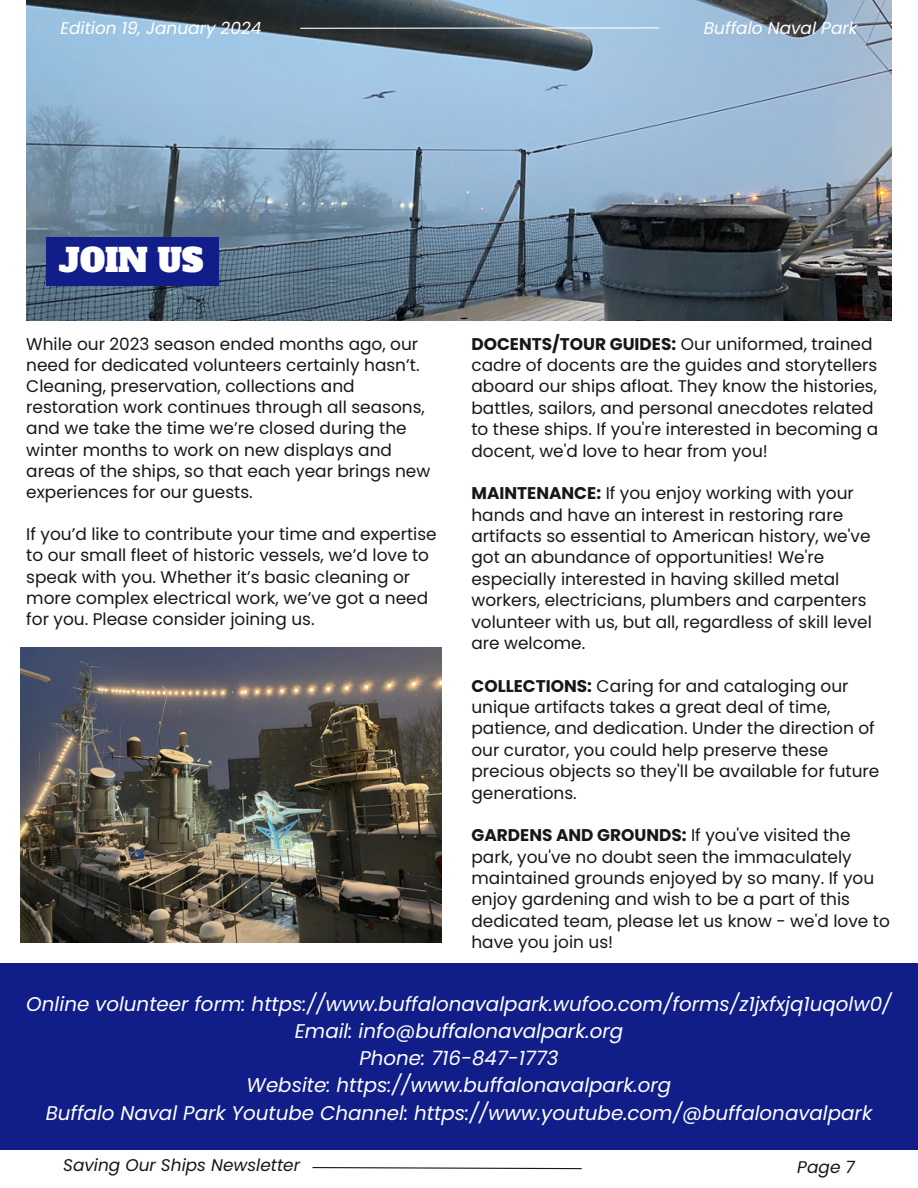
<style>
.page{position:relative;width:918px;height:1188px;background:#fff}
.page>*{position:absolute;margin:0;border:0;box-sizing:border-box;transform-origin:0 0}
.t1{font:31.65px "Alfa Slab One";color:#fff}
.t2{font:italic 19.8px/27.3px "Poppins";color:#fff;text-align:center}
.t3{font:16.95px/21.3px "Poppins";color:#171717}
.t4{font:italic 16.95px "Poppins";color:#fff}
.t5{font:italic 16.95px "Poppins";color:#171717}
.s1{font-weight:700}
</style>
<div class="page">
<img style="left:26px;top:0;width:865px;height:320px">
<div style="left:47px;top:238px;width:172px;height:48px;background:#111d89"></div>
<hr style="left:300px;top:27px;width:359px;height:2px;background:#fff">
<svg style="left:312px;top:1167px;width:270px;height:3px"></svg>
<div style="left:0;top:964px;width:918px;height:186px;background:#111d89"></div>
<img style="left:20px;top:648px;width:421px;height:295px">
<p class="t4" style="left:60px;top:16px;width:203px">Edition 19, January 2024</p>
<p class="t4" style="left:704px;top:16px;width:155px">Buffalo Naval Park</p>
<p class="t1" style="left:59px;top:240px;width:146px">JOIN US</p>
<h2 class="t3" style="left:26px;top:333px;width:406px">While our 2023 season ended months ago, our need for dedicated volunteers certainly hasn’t.<br>Cleaning, preservation, collections and restoration work continues through all seasons, and we take the time we’re closed during the winter months to work on new displays and areas of the ships, so that each year brings new experiences for our guests.</h2>
<p class="t3" style="left:26px;top:524px;width:412px">If you’d like to contribute your time and expertise to our small fleet of historic vessels, we’d love to speak with you. Whether it’s basic cleaning or more complex electrical work, we’ve got a need for you. Please consider joining us.</p>
<p class="t3" style="left:471px;top:333px;width:408px"><span class="s1">DOCENTS/TOUR GUIDES:</span> Our uniformed, trained cadre of docents are the guides and storytellers aboard our ships afloat. They know the histories, battles, sailors, and personal anecdotes related to these ships. If you're interested in becoming a docent, we'd love to hear from you!</p>
<p class="t3" style="left:471px;top:483px;width:402px"><span class="s1">MAINTENANCE:</span> If you enjoy working with your hands and have an interest in restoring rare artifacts so essential to American history, we've got an abundance of opportunities! We're especially interested in having skilled metal workers, electricians, plumbers and carpenters volunteer with us, but all, regardless of skill level are welcome.</p>
<p class="t3" style="left:471px;top:675px;width:409px"><span class="s1">COLLECTIONS:</span> Caring for and cataloging our unique artifacts takes a great deal of time, patience, and dedication. Under the direction of our curator, you could help preserve these precious objects so they'll be available for future generations.</p>
<p class="t3" style="left:471px;top:825px;width:420px"><span class="s1">GARDENS AND GROUNDS:</span> If you've visited the park, you've no doubt seen the immaculately maintained grounds enjoyed by so many. If you enjoy gardening and wish to be a part of this dedicated team, please let us know - we'd love to have you join us!</p>
<p class="t2" style="left:26px;top:990px;width:867px">Online volunteer form: https://www.buffalonavalpark.wufoo.com/forms/z1jxfxjq1uqolw0/ Email: info@buffalonavalpark.org<br>Phone: 716-847-1773<br>Website: https://www.buffalonavalpark.org<br>Buffalo Naval Park Youtube Channel: https://www.youtube.com/@buffalonavalpark</p>
<p class="t5" style="left:63px;top:1153px;width:238px">Saving Our Ships Newsletter</p>
<p class="t5" style="left:797px;top:1155px;width:59px">Page 7</p>
</div>
